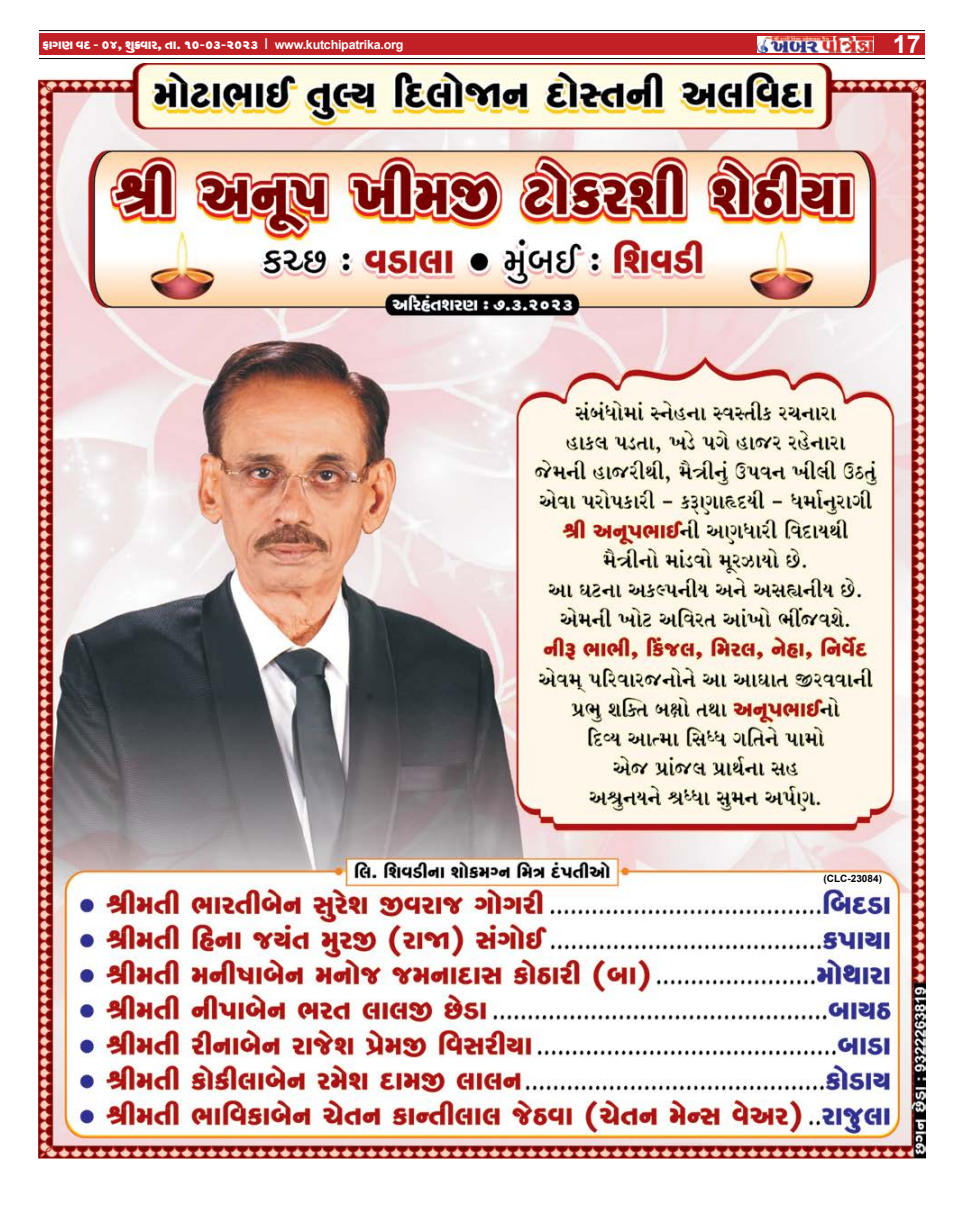
<style>
.page{position:relative;width:964px;height:1205px;background:#fff}
.page>*{position:absolute;margin:0;border:0;box-sizing:border-box;transform-origin:0 0}
.t1{font:700 25px "Arial";color:#fff}
.t2{font:15px "SHREE GUJ7";letter-spacing:-.02em;color:#fff}
.t3{font:700 10px "Arial";color:#000}
.s1{font-family:"Arial"}
.s2{font-family:"Arial";font-weight:700;font-size:12.5px}
</style>
<div class="page">
<hr style="left:39px;top:58px;width:886px;height:1px;background:#000">
<div style="left:39px;top:34px;width:713px;height:21px;background:#c22025"></div>
<hr style="left:39px;top:30px;width:886px;height:1px;background:#000">
<div style="left:753px;top:34px;width:172px;height:21px;background:#c22025"></div>
<img style="left:757px;top:36px;width:116px;height:17px">
<img style="left:39px;top:64px;width:886px;height:1095px">
<p class="t2" style="left:43px;top:38px;width:362px">apNZ hv$ - 04, iy¾$hpf, sp. 10-03-2023 <span class="s1">I</span> <span class="s2">www.kutchipatrika.org</span></p>
<h1 class="t1" style="left:893px;top:26px;width:29px">17</h1>
<p class="t3" style="left:823px;top:872px;width:60px">(CLC-23084)</p>
</div>
